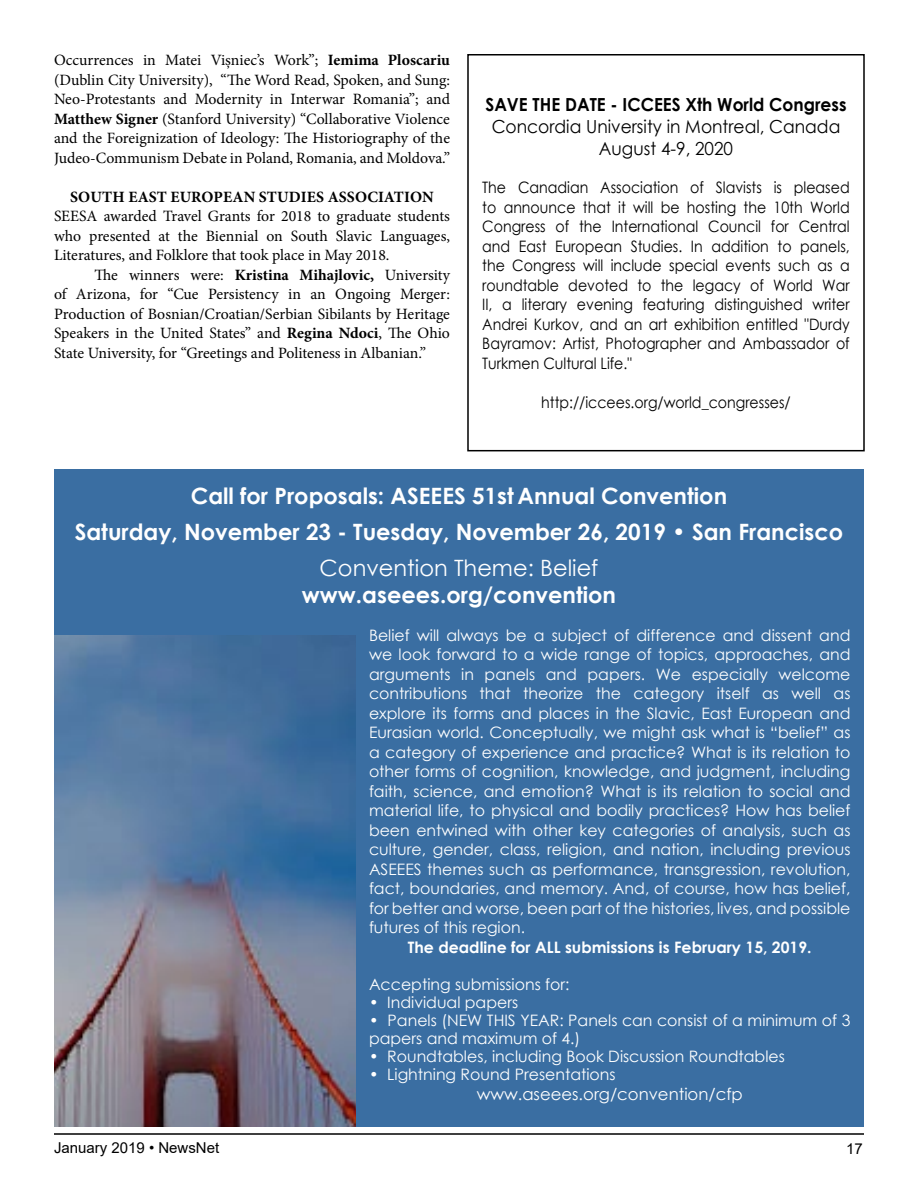
<style>
.page{position:relative;width:918px;height:1188px;background:#fff}
.page>*{position:absolute;margin:0;border:0;box-sizing:border-box;transform-origin:0 0}
.t1{font:700 22.5px "Century Gothic";color:#fff}
.t2{font:22.5px "Century Gothic";color:#fff}
.t3{font:18px/21.6px "Century Gothic";color:#000;text-align:center;scale:.95 1}
.t4{font:700 18px "Century Gothic";color:#000;scale:.95 1}
.t5{font:16.5px "Century Gothic";color:#fff}
.t6{font:15.75px/19.5px "Century Gothic";color:#fff;text-align:justify}
.t7{font:15.75px/19.5px "Minion Pro";letter-spacing:-.005em;color:#000;text-align:justify}
.t8{font:15.75px/19.5px "Century Gothic";color:#000;text-align:justify;scale:.9 1}
.t9{font:700 15.75px "Century Gothic";color:#fff}
.t10{font:700 15.75px "Minion Pro";letter-spacing:.01em;color:#000}
.t11{font:15px "Arial";color:#000}
.s1{font-weight:700}
</style>
<div class="page">
<hr style="left:54px;top:1133px;width:810px;height:2px;background:#000">
<div style="left:467px;top:54px;width:398px;height:397px;border:2px solid #000"></div>
<div style="left:54px;top:469px;width:810px;height:657px;background:#3a6ea2"></div>
<img style="left:54px;top:635px;width:302px;height:491px">
<p class="t7" style="left:54px;top:51px;width:398px">Occurrences in Matei Vișniec’s Work”; <span class="s1">Iemima Ploscariu </span>(Dublin City University), “The Word Read, Spoken, and Sung:<br>Neo-Protestants and Modernity in Interwar Romania”; and <span class="s1">Matthew Signer</span> (Stanford University) “Collaborative Violence and the Foreignization of Ideology: The Historiography of the Judeo-Communism Debate in Poland, Romania, and Moldova.”</p>
<p class="t10" style="left:70px;top:186px;width:365px">SOUTH EAST EUROPEAN STUDIES ASSOCIATION</p>
<p class="t7" style="left:54px;top:207px;width:398px">SEESA awarded Travel Grants for 2018 to graduate students who presented at the Biennial on South Slavic Languages, Literatures, and Folklore that took place in May 2018.</p>
<p class="t7" style="left:54px;top:265px;width:398px;text-indent:40px">The winners were: <span class="s1">Kristina Mihajlovic,</span> University of Arizona, for “Cue Persistency in an Ongoing Merger:<br>Production of Bosnian/Croatian/Serbian Sibilants by Heritage Speakers in the United States” and <span class="s1">Regina Ndoci</span>, The Ohio State University, for “Greetings and Politeness in Albanian.”</p>
<p class="t4" style="left:485px;top:91px;width:382px">SAVE THE DATE - ICCEES Xth World Congress</p>
<p class="t3" style="left:492px;top:115px;width:369px">Concordia University in Montreal, Canada<br>August 4-9, 2020</p>
<p class="t8" style="left:482px;top:177px;width:410px">The Canadian Association of Slavists is pleased to announce that it will be hosting the 10th World Congress of the International Council for Central and East European Studies. In addition to panels, the Congress will include special events such as a roundtable devoted to the legacy of World War II, a literary evening featuring distinguished writer Andrei Kurkov, and an art exhibition entitled "Durdy Bayramov: Artist, Photographer and Ambassador of Turkmen Cultural Life."</p>
<p class="t8" style="left:541px;top:392px;width:279px">http://iccees.org/world_congresses/</p>
<p class="t1" style="left:191px;top:479px;width:538px">Call for Proposals: ASEEES 51st Annual Convention</p>
<p class="t1" style="left:75px;top:515px;width:770px">Saturday, November 23 - Tuesday, November 26, 2019 • San Francisco</p>
<p class="t2" style="left:320px;top:552px;width:280px">Convention Theme: Belief</p>
<p class="t1" style="left:302px;top:578px;width:316px">www.aseees.org/convention</p>
<p class="t6" style="left:369px;top:625px;width:483px">Belief will always be a subject of difference and dissent and we look forward to a wide range of topics, approaches, and arguments in panels and papers. We especially welcome contributions that theorize the category itself as well as explore its forms and places in the Slavic, East European and Eurasian world. Conceptually, we might ask what is “belief” as a category of experience and practice? What is its relation to other forms of cognition, knowledge, and judgment, including faith, science, and emotion? What is its relation to social and material life, to physical and bodily practices? How has belief been entwined with other key categories of analysis, such as culture, gender, class, religion, and nation, including previous ASEEES themes such as performance, transgression, revolution, fact, boundaries, and memory. And, of course, how has belief, for better and worse, been part of the histories, lives, and possible futures of this region.</p>
<p class="t9" style="left:408px;top:935px;width:405px">The deadline for ALL submissions is February 15, 2019.</p>
<p class="t6" style="left:369px;top:974px;width:202px">Accepting submissions for:</p>
<p class="t6" style="left:369px;top:992px;width:151px">• Individual papers</p>
<p class="t6" style="left:369px;top:1011px;width:483px;line-height:18px">• Panels (NEW THIS YEAR: Panels can consist of a minimum of 3 papers and maximum of 4.)</p>
<p class="t6" style="left:369px;top:1046px;width:417px">• Roundtables, including Book Discussion Roundtables</p>
<p class="t6" style="left:369px;top:1064px;width:248px">• Lightning Round Presentations</p>
<p class="t5" style="left:477px;top:1082px;width:268px">www.aseees.org/convention/cfp</p>
<p class="t11" style="left:54px;top:1137px;width:167px">January 2019 • NewsNet</p>
<p class="t11" style="left:846px;top:1138px;width:18px">17</p>
</div>
